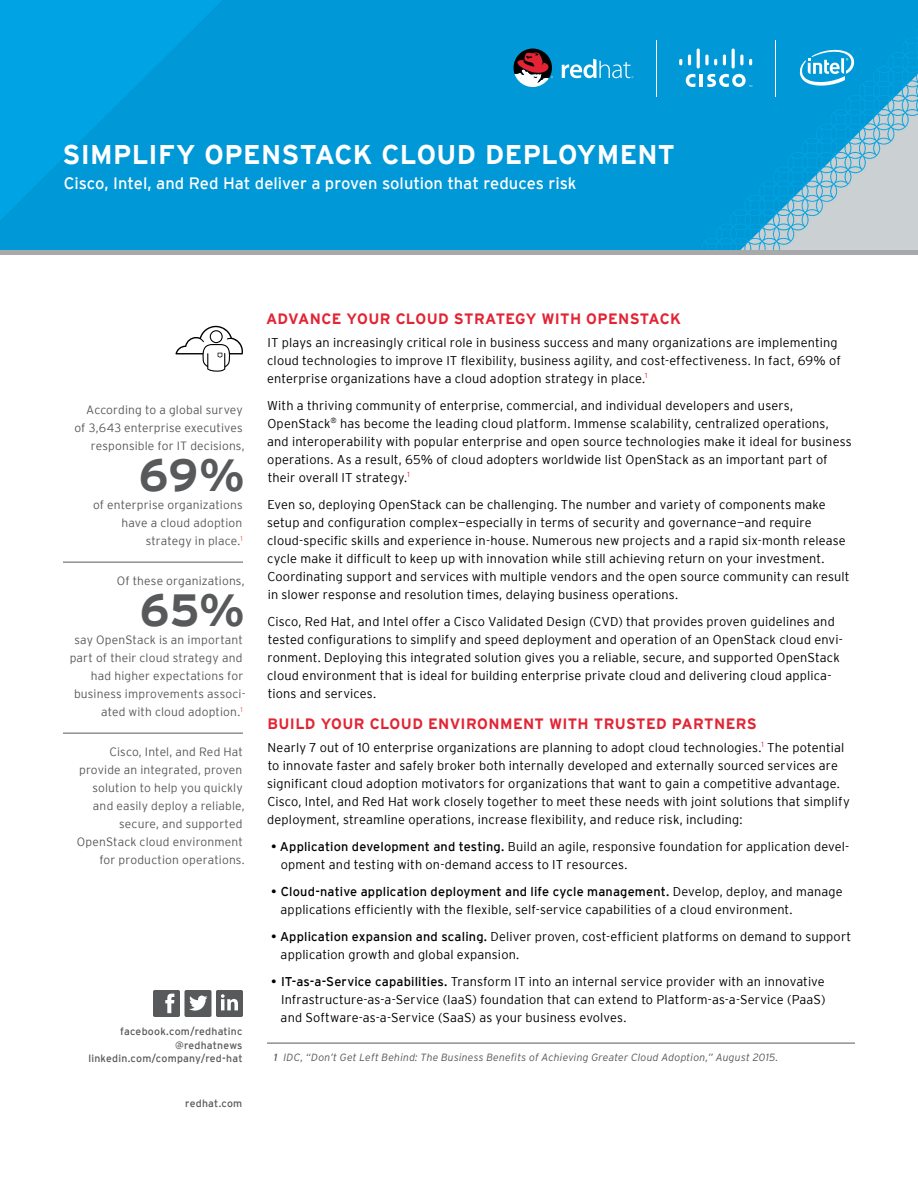
<style>
.page{position:relative;width:918px;height:1188px;background:#fff}
.page>*{position:absolute;margin:0;border:0;box-sizing:border-box;transform-origin:0 0}
.t1{font:700 45px "Interstate";color:#58595b}
.t2{font:700 27px "Interstate";letter-spacing:.01em;color:#fff}
.t3{font:16.5px "Interstate";color:#fff}
.t4{font:700 15px "Interstate";letter-spacing:.02em;color:#e22434}
.t5{font:300 12.75px/18px "Interstate";letter-spacing:.01em;color:#000}
.t6{font:300 12px/18px "Interstate";letter-spacing:.015em;color:#58595b;text-align:right}
.t7{font:italic 300 10.5px "Interstate";letter-spacing:.015em;color:#58595b}
.t8{font:10.5px/13.5px "Interstate";letter-spacing:.02em;color:#58595b;text-align:right}
.s1{font-weight:400}
</style>
<div class="page">
<img style="left:0;top:0;width:918px;height:250px">
<svg style="left:153px;top:990px;width:90px;height:27px"></svg>
<hr style="left:63px;top:562px;width:180px;height:1px;background:#58595b">
<hr style="left:63px;top:733px;width:180px;height:1px;background:#58595b">
<svg style="left:176px;top:326px;width:67px;height:46px"></svg>
<hr style="left:267px;top:1043px;width:588px;height:1px;background:#58595b">
<hr style="left:656px;top:40px;width:1px;height:56px;background:#fff">
<svg style="left:562px;top:59px;width:71px;height:19px"></svg>
<svg style="left:514px;top:49px;width:39px;height:38px"></svg>
<svg style="left:679px;top:59px;width:3px;height:6px"></svg>
<svg style="left:688px;top:54px;width:3px;height:11px"></svg>
<hr style="left:697px;top:49px;width:3px;height:20px;background:#fff;border-radius:2px">
<svg style="left:705px;top:54px;width:4px;height:11px"></svg>
<svg style="left:714px;top:59px;width:3px;height:6px"></svg>
<svg style="left:723px;top:54px;width:3px;height:11px"></svg>
<hr style="left:732px;top:49px;width:3px;height:20px;background:#fff;border-radius:2px">
<svg style="left:740px;top:54px;width:3px;height:11px"></svg>
<svg style="left:749px;top:59px;width:3px;height:6px"></svg>
<svg style="left:686px;top:74px;width:66px;height:13px"></svg>
<hr style="left:775px;top:40px;width:1px;height:56px;background:#fff">
<svg style="left:799px;top:49px;width:56px;height:38px"></svg>
<div style="left:0;top:250px;width:918px;height:5px;background:#a7a9ac"></div>
<h2 class="t2" style="left:63px;top:140px;width:614px">SIMPLIFY OPENSTACK CLOUD DEPLOYMENT</h2>
<p class="t3" style="left:64px;top:174px;width:514px">Cisco, Intel, and Red Hat deliver a proven solution that reduces risk</p>
<p class="t6" style="left:75px;top:401px;width:172px">According to a global survey of 3,643 enterprise executives responsible for IT decisions,</p>
<h1 class="t1" style="left:139px;top:450px;width:107px">69%</h1>
<p class="t6" style="left:122px;top:513px;width:123px">have a cloud adoption strategy in place.<sup>1</sup></p>
<p class="t6" style="left:117px;top:572px;width:130px">Of these organizations,</p>
<p class="t6" style="left:93px;top:495px;width:151px">of enterprise organizations</p>
<h1 class="t1" style="left:140px;top:585px;width:106px">65%</h1>
<p class="t6" style="left:70px;top:648px;width:177px">part of their cloud strategy and had higher expectations for business improvements associ&shy;ated with cloud adoption.<sup>1</sup></p>
<p class="t6" style="left:77px;top:743px;width:170px">Cisco, Intel, and Red Hat provide an integrated, proven solution to help you quickly and easily deploy a reliable, secure, and supported<br>OpenStack cloud environment for production operations.</p>
<p class="t6" style="left:74px;top:630px;width:170px">say OpenStack is an important</p>
<p class="t8" style="left:88px;top:1024px;width:156px">facebook.com/redhatinc @redhatnews linkedin.com/company/red-hat</p>
<p class="t8" style="left:185px;top:1096px;width:59px">redhat.com</p>
<p class="t4" style="left:266px;top:310px;width:416px">ADVANCE YOUR CLOUD STRATEGY WITH OPENSTACK</p>
<p class="t5" style="left:267px;top:333px;width:575px">IT plays an increasingly critical role in business success and many organizations are implementing cloud technologies to improve IT flexibility, business agility, and cost-effectiveness. In fact, 69% of enterprise organizations have a cloud adoption strategy in place.<sup>1</sup></p>
<p class="t5" style="left:267px;top:396px;width:586px">With a thriving community of enterprise, commercial, and individual developers and users, OpenStack<sup>®</sup> has become the leading cloud platform. Immense scalability, centralized operations, and interoperability with popular enterprise and open source technologies make it ideal for business operations. As a result, 65% of cloud adopters worldwide list OpenStack as an important part of their overall IT strategy.<sup>1</sup></p>
<p class="t5" style="left:267px;top:495px;width:584px">Even so, deploying OpenStack can be challenging. The number and variety of components make setup and configuration complex—especially in terms of security and governance—and require cloud-specific skills and experience in-house. Numerous new projects and a rapid six-month release cycle make it difficult to keep up with innovation while still achieving return on your investment.<br>Coordinating support and services with multiple vendors and the open source community can result in slower response and resolution times, delaying business operations.</p>
<p class="t5" style="left:267px;top:612px;width:577px">Cisco, Red Hat, and Intel offer a Cisco Validated Design (CVD) that provides proven guidelines and tested configurations to simplify and speed deployment and operation of an OpenStack cloud envi&shy;ronment. Deploying this integrated solution gives you a reliable, secure, and supported OpenStack cloud environment that is ideal for building enterprise private cloud and delivering cloud applica&shy;tions and services.</p>
<p class="t4" style="left:267px;top:715px;width:491px">BUILD YOUR CLOUD ENVIRONMENT WITH TRUSTED PARTNERS</p>
<p class="t5" style="left:267px;top:738px;width:584px">Nearly 7 out of 10 enterprise organizations are planning to adopt cloud technologies.<sup>1</sup> The potential to innovate faster and safely broker both internally developed and externally sourced services are significant cloud adoption motivators for organizations that want to gain a competitive advantage.<br>Cisco, Intel, and Red Hat work closely together to meet these needs with joint solutions that simplify deployment, streamline operations, increase flexibility, and reduce risk, including:</p>
<p class="t5" style="left:281px;top:837px;width:570px;text-indent:-10px"><span class="s1">• Application development and testing.</span> Build an agile, responsive foundation for application devel&shy;opment and testing with on-demand access to IT resources.</p>
<p class="t5" style="left:281px;top:882px;width:564px;text-indent:-10px"><span class="s1">• Cloud-native application deployment and life cycle management.</span> Develop, deploy, and manage applications efficiently with the flexible, self-service capabilities of a cloud environment.</p>
<p class="t5" style="left:281px;top:927px;width:572px;text-indent:-10px"><span class="s1">• Application expansion and scaling.</span> Deliver proven, cost-efficient platforms on demand to support application growth and global expansion.</p>
<p class="t5" style="left:281px;top:972px;width:546px;text-align:justify;text-indent:-10px"><span class="s1">• IT-as-a-Service capabilities.</span> Transform IT into an internal service provider with an innovative Infrastructure-as-a-Service (IaaS) foundation that can extend to Platform-as-a-Service (PaaS) and Software-as-a-Service (SaaS) as your business evolves.</p>
<p class="t7" style="left:274px;top:1052px;width:506px"><span class="s1">1</span> IDC, “Don’t Get Left Behind: The Business Benefits of Achieving Greater Cloud Adoption,” August 2015.</p>
</div>
